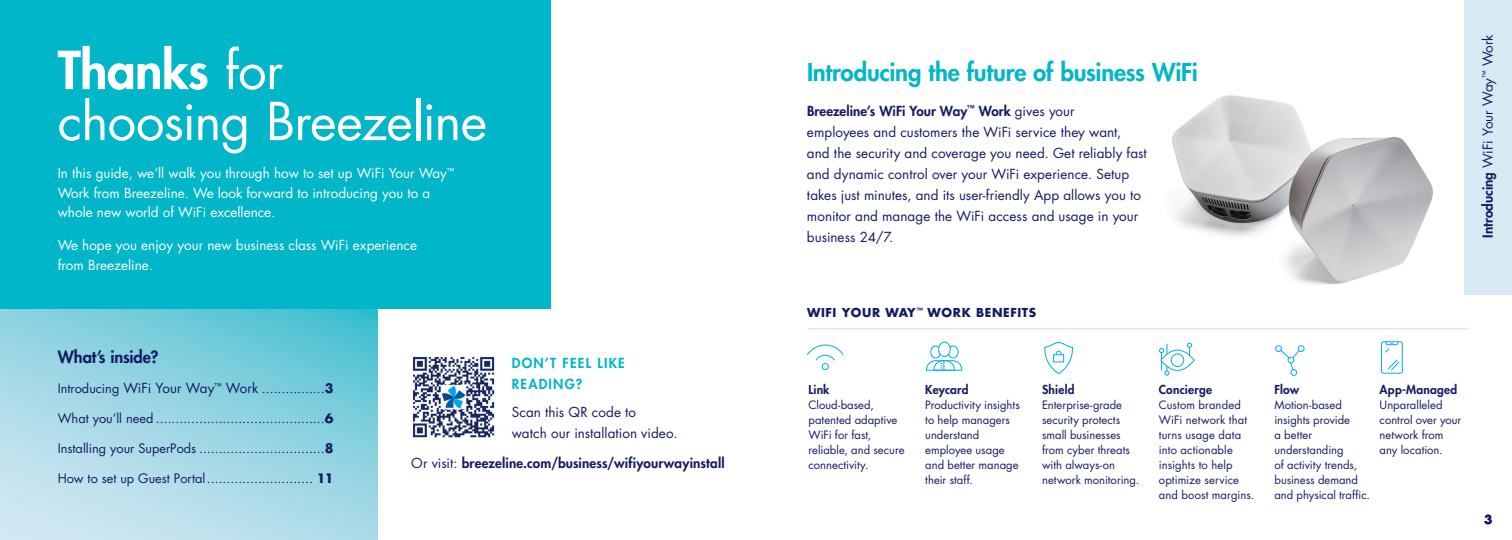
<style>
.page{position:relative;width:1512px;height:540px;background:#fff}
.page>*{position:absolute;margin:0;border:0;box-sizing:border-box;transform-origin:0 0}
.t1{font:51px/51px "Futura Std";letter-spacing:-.015em;color:#fff}
.t2{font:800 24px "Futura Std";letter-spacing:-.01em;color:#00b6c8}
.t3{font:800 16.5px "Futura Std";letter-spacing:-.005em;color:#141b64}
.t4{font:13.5px/21px "Futura Std";letter-spacing:.005em;color:#141b64}
.t5{font:13.5px/19.5px "Futura Std";color:#fff}
.t6{font:800 13.5px "Futura Std";letter-spacing:.01em;color:#141b64}
.t7{font:800 13.5px/21px "Futura Std";letter-spacing:.09em;color:#00b6c8}
.t8{font:12.75px "Futura Std";color:#141b64}
.t9{font:700 12.75px "Futura Std";color:#141b64}
.t10{font:800 12px "Futura Std";letter-spacing:.015em;color:#141b64}
.t11{font:700 12px "Futura Std";letter-spacing:.05em;color:#141b64}
.t12{font:11.25px/15px "Futura Std";letter-spacing:.005em;color:#141b64}
.s1{font-weight:800}
.s2{font-size:12.75px}
.s3{font-weight:400}
</style>
<div class="page">
<img style="left:1172px;top:95px;width:261px;height:190px">
<svg style="left:0;top:308px;width:378px;height:232px;background:#99d6e4"></svg>
<div style="left:0;top:0;width:551px;height:308px;background:#00b6c8"></div>
<div style="left:1464px;top:0;width:48px;height:294px;background:#d7eaf4"></div>
<hr style="left:807px;top:328px;width:661px;height:1px;background:#d7eaf4">
<svg style="left:807px;top:344px;width:37px;height:26px"></svg>
<svg style="left:1045px;top:341px;width:28px;height:34px"></svg>
<div style="left:1053px;top:354px;width:11px;height:8px;background:#fff;border:1px solid #00aeef"></div>
<div style="left:930px;top:346px;width:11px;height:12px;border:1px solid #00aeef;border-radius:50%"></div>
<div style="left:948px;top:346px;width:10px;height:12px;border:1px solid #00aeef;border-radius:50%"></div>
<div style="left:939px;top:342px;width:11px;height:15px;background:#fff;border-radius:50%"></div>
<div style="left:938px;top:342px;width:13px;height:15px;border:1px solid #00aeef;border-radius:50%"></div>
<svg style="left:926px;top:360px;width:36px;height:11px"></svg>
<div style="left:1275px;top:345px;width:7px;height:7px;border:1px solid #00aeef;border-radius:50%"></div>
<div style="left:1298px;top:345px;width:6px;height:7px;border:1px solid #00aeef;border-radius:50%"></div>
<div style="left:1291px;top:369px;width:6px;height:7px;border:1px solid #00aeef;border-radius:50%"></div>
<svg style="left:1276px;top:346px;width:28px;height:29px"></svg>
<svg style="left:1187px;top:343px;width:5px;height:10px"></svg>
<hr style="left:1167px;top:344px;width:1px;height:30px;background:#00aeef">
<svg style="left:1159px;top:348px;width:10px;height:28px"></svg>
<svg style="left:1161px;top:350px;width:33px;height:20px"></svg>
<div style="left:1160px;top:350px;width:35px;height:21px;border:1px solid #00aeef;border-radius:50%"></div>
<div style="left:1171px;top:354px;width:13px;height:12px;background:#fff;border-radius:50%"></div>
<div style="left:1171px;top:354px;width:13px;height:13px;border:1px solid #00aeef;border-radius:50%"></div>
<div style="left:1381px;top:341px;width:22px;height:33px;border:1px solid #00aeef;border-radius:2px"></div>
<svg style="left:1384px;top:342px;width:14px;height:11px"></svg>
<svg style="left:1387px;top:359px;width:13px;height:12px"></svg>
<img style="left:412px;top:356px;width:83px;height:82px">
<h1 class="t1" style="left:58px;top:45px;width:431px"><span class="s1">Thanks</span> for choosing Breezeline</h1>
<p class="t5" style="left:58px;top:164px;width:398px">In this guide, we’ll walk you through how to set up WiFi Your Way<sup>™<br></sup>Work from Breezeline. We look forward to introducing you to a whole new world of WiFi excellence.</p>
<p class="t5" style="left:58px;top:236px;width:361px">We hope you enjoy your new business class WiFi experience from Breezeline.</p>
<h3 class="t3" style="left:58px;top:347px;width:102px">What’s inside?</h3>
<p class="t4" style="left:58px;top:378px;width:202px"><span class="s2">Introducing</span> WiFi Your Way<sup>™</sup> Work</p>
<p class="t9" style="left:325px;top:380px;width:10px">3</p>
<p class="t8" style="left:58px;top:411px;width:97px">What you’ll need</p>
<p class="t9" style="left:325px;top:410px;width:10px">6</p>
<p class="t8" style="left:58px;top:441px;width:140px">Installing your SuperPods</p>
<p class="t9" style="left:325px;top:440px;width:10px">8</p>
<p class="t8" style="left:58px;top:471px;width:149px">How to set up Guest Portal</p>
<p class="t9" style="left:317px;top:470px;width:18px">11</p>
<p class="t7" style="left:512px;top:353px;width:115px">DON’T FEEL LIKE<br>READING?</p>
<p class="t4" style="left:512px;top:402px;width:167px">Scan this QR code to<br>watch our installation video.</p>
<p class="t6" style="left:411px;top:454px;width:315px"><span class="s3">Or visit:</span> breezeline.com/business/wifiyourwayinstall</p>
<h2 class="t2" style="left:807px;top:57px;width:392px">Introducing the future of business WiFi</h2>
<p class="t4" style="left:807px;top:100px;width:341px"><span class="s1">Breezeline’s WiFi Your Way</span><sup>™</sup> <span class="s1">Work</span> gives your<br>employees and customers the WiFi service they want, and the security and coverage you need. Get reliably fast and dynamic control over your WiFi experience. Setup takes just minutes, and its user-friendly App allows you to monitor and manage the WiFi access and usage in your business 24/7.</p>
<p class="t11" style="left:807px;top:305px;width:231px">WIFI YOUR WAY<sup>™</sup> WORK BENEFITS</p>
<p class="t4" style="left:1478px;top:238px;width:205px;rotate:-90deg"><span class="s1">Introducing</span> WiFi Your Way<sup>™</sup> Work</p>
<p class="t10" style="left:808px;top:382px;width:23px">Link</p>
<p class="t12" style="left:808px;top:398px;width:98px">Cloud-based, patented adaptive<br>WiFi for fast, reliable, and secure connectivity.</p>
<p class="t10" style="left:925px;top:382px;width:45px">Keycard</p>
<p class="t12" style="left:925px;top:398px;width:96px">Productivity insights to help managers understand employee usage and better manage their staff.</p>
<p class="t10" style="left:1042px;top:382px;width:34px">Shield</p>
<p class="t12" style="left:1042px;top:398px;width:99px">Enterprise-grade security protects small businesses from cyber threats with always-on network monitoring.</p>
<p class="t10" style="left:1159px;top:382px;width:55px">Concierge</p>
<p class="t12" style="left:1159px;top:398px;width:97px">Custom branded<br>WiFi network that turns usage data into actionable insights to help optimize service and boost margins.</p>
<p class="t10" style="left:1275px;top:382px;width:26px">Flow</p>
<p class="t12" style="left:1275px;top:398px;width:97px">Motion-based insights provide<br>a better understanding<br>of activity trends, business demand and physical traffic.</p>
<p class="t10" style="left:1380px;top:382px;width:79px">App-Managed</p>
<p class="t12" style="left:1380px;top:398px;width:83px">Unparalleled control over your network from any location.</p>
<p class="t11" style="left:1484px;top:511px;width:10px">3</p>
</div>
